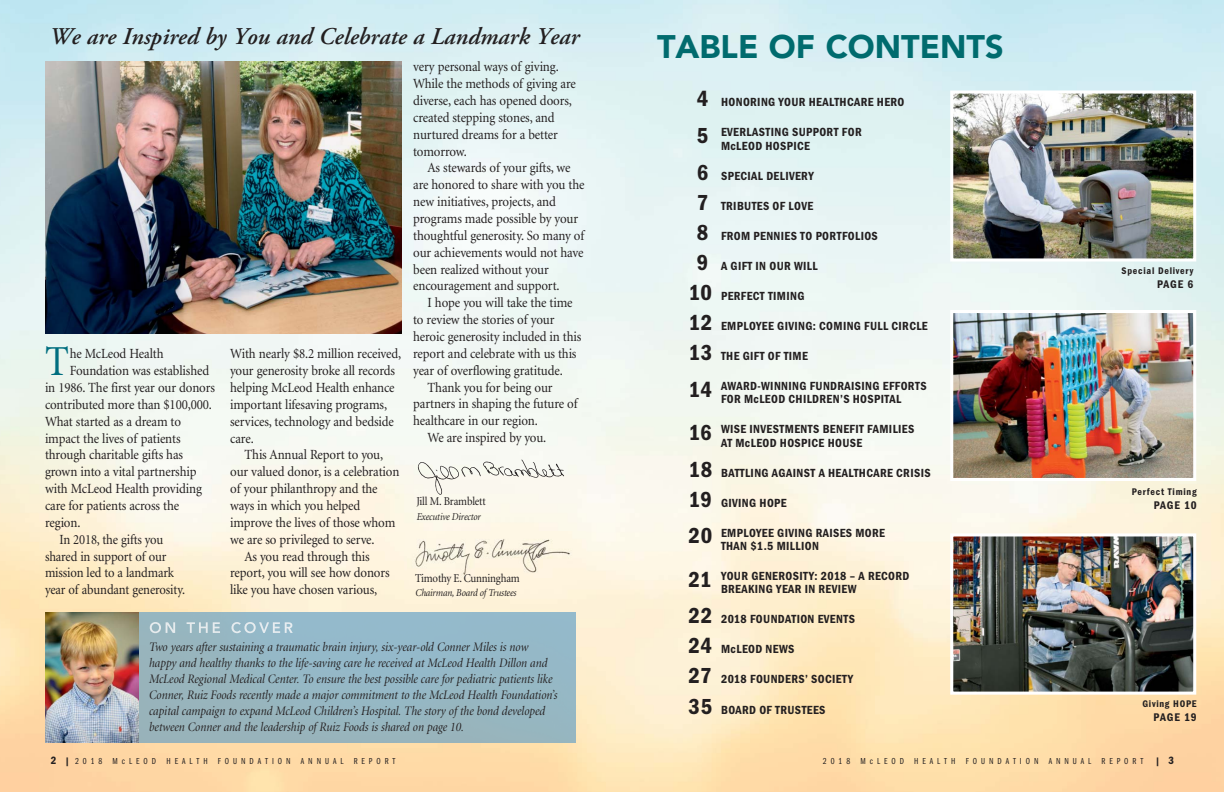
<style>
.page{position:relative;width:1224px;height:792px;background:#fff}
.page>*{position:absolute;margin:0;border:0;box-sizing:border-box;transform-origin:0 0}
.t1{font:42.8px "Minion";color:#006e7f;scale:.92 1}
.t2{font:900 32.4px "Avenir LT Std";color:#006b6e}
.t3{font:italic 600 24px "Adobe Garamond Pro";color:#231f20}
.t4{font:14px/16.9px "Minion";letter-spacing:-.01em;color:#231f20;scale:.92 1}
.t5{font:14px "Minion";letter-spacing:-.01em;color:#231f20;scale:.9 1}
.t6{font:italic 13px/16px "Minion Display";color:#231f20;scale:.9 1}
.t7{font:600 condensed 12.2px/13.2px "Franklin Gothic";letter-spacing:.03em;color:#231f20}
.t8{font:12px "Minion";letter-spacing:-.02em;color:#231f20;scale:.9 1}
.t9{font:600 condensed 11.5px "Franklin Gothic";letter-spacing:.065em;color:#231f20}
.t10{font:italic 10.5px "Minion";letter-spacing:-.02em;color:#231f20;scale:.9 1}
.t11{font:600 condensed 10px "Franklin Gothic";letter-spacing:.075em;color:#231f20}
.t12{font:9px "ITC Franklin Gothic Std Bk Cp";letter-spacing:.445em;color:#231f20}
.t13{font:8.7px "ITC Franklin Gothic Std Dm Cd";color:#231f20}
.s1{font-size:22.6px}
.s2{font-family:"ITC Franklin Gothic Std Dm Cd";font-size:11px}
.s3{font-family:"ITC Franklin Gothic Std Dm Cd";font-size:8.7px}
.s4{font-size:11px}
</style>
<div class="page">
<img style="left:0;top:0;width:1224px;height:792px">
<img style="left:139px;top:613px;width:437px;height:130px">
<img style="left:416px;top:458px;width:152px;height:38px">
<img style="left:408px;top:531px;width:177px;height:47px">
<img style="left:150px;top:622px;width:143px;height:11px">
<img style="left:954px;top:314px;width:238px;height:163px">
<div style="left:950px;top:310px;width:246px;height:171px;border:3px solid #fff"></div>
<img style="left:954px;top:94px;width:238px;height:164px">
<div style="left:950px;top:90px;width:246px;height:172px;border:3px solid #fff"></div>
<img style="left:954px;top:537px;width:238px;height:154px">
<div style="left:950px;top:533px;width:246px;height:162px;border:3px solid #fff"></div>
<img style="left:45px;top:613px;width:94px;height:130px">
<img style="left:46px;top:61px;width:356px;height:273px">
<h3 class="t3" style="left:50px;top:27px;width:531px">We are Inspired by You and Celebrate a Landmark Year</h3>
<h1 class="t1" style="left:45px;top:345px;width:27px">T</h1>
<p class="t4" style="left:70px;top:347px;width:104px">he McLeod Health</p>
<p class="t4" style="left:70px;top:363px;width:153px">Foundation was established</p>
<p class="t4" style="left:45px;top:380px;width:186px">in 1986. The first year our donors</p>
<p class="t4" style="left:45px;top:397px;width:183px">contributed more than $100,000.</p>
<p class="t4" style="left:45px;top:414px;width:149px">What started as a dream to</p>
<p class="t4" style="left:45px;top:431px;width:149px">impact the lives of patients</p>
<p class="t4" style="left:45px;top:448px;width:152px">through charitable gifts has</p>
<p class="t4" style="left:45px;top:465px;width:166px">grown into a vital partnership</p>
<p class="t4" style="left:45px;top:481px;width:172px">with McLeod Health providing</p>
<p class="t4" style="left:45px;top:498px;width:147px">care for patients across the</p>
<p class="t4" style="left:45px;top:515px;width:40px">region.</p>
<p class="t5" style="left:59px;top:534px;width:117px">In 2018, the gifts you</p>
<p class="t5" style="left:45px;top:551px;width:137px">shared in support of our</p>
<p class="t5" style="left:45px;top:567px;width:145px">mission led to a landmark</p>
<p class="t5" style="left:45px;top:584px;width:157px">year of abundant generosity.</p>
<p class="t4" style="left:230px;top:347px;width:187px">With nearly $8.2 million received, your generosity broke all records helping McLeod Health enhance important lifesaving programs, services, technology and bedside care.</p>
<p class="t4" style="left:245px;top:448px;width:152px">This Annual Report to you,</p>
<p class="t4" style="left:230px;top:465px;width:185px">our valued donor, is a celebration</p>
<p class="t4" style="left:230px;top:481px;width:162px">of your philanthropy and the</p>
<p class="t4" style="left:230px;top:498px;width:143px">ways in which you helped</p>
<p class="t4" style="left:230px;top:515px;width:181px">improve the lives of those whom</p>
<p class="t4" style="left:230px;top:532px;width:159px">we are so privileged to serve.</p>
<p class="t4" style="left:245px;top:549px;width:138px">As you read through this</p>
<p class="t4" style="left:230px;top:566px;width:175px">report, you will see how donors</p>
<p class="t4" style="left:230px;top:582px;width:161px">like you have chosen various,</p>
<p class="t4" style="left:413px;top:60px;width:178px">very personal ways of giving.<br>While the methods of giving are diverse, each has opened doors, created stepping stones, and nurtured dreams for a better tomorrow.</p>
<p class="t4" style="left:413px;top:161px;width:188px;text-indent:14px">As stewards of your gifts, we are honored to share with you the new initiatives, projects, and programs made possible by your thoughtful generosity. So many of our achievements would not have been realized without your encouragement and support.</p>
<p class="t4" style="left:428px;top:296px;width:159px">I hope you will take the time</p>
<p class="t4" style="left:413px;top:312px;width:155px">to review the stories of your</p>
<p class="t4" style="left:413px;top:329px;width:184px">heroic generosity included in this</p>
<p class="t4" style="left:413px;top:346px;width:179px">report and celebrate with us this</p>
<p class="t4" style="left:413px;top:363px;width:164px">year of overflowing gratitude.</p>
<p class="t4" style="left:428px;top:380px;width:137px">Thank you for being our</p>
<p class="t4" style="left:413px;top:397px;width:180px">partners in shaping the future of</p>
<p class="t4" style="left:413px;top:413px;width:137px">healthcare in our region.</p>
<p class="t4" style="left:428px;top:430px;width:131px">We are inspired by you.</p>
<p class="t8" style="left:416px;top:497px;width:79px">Jill M. Bramblett</p>
<p class="t10" style="left:416px;top:513px;width:73px">Executive Director</p>
<p class="t8" style="left:415px;top:573px;width:118px">Timothy E. Cunningham</p>
<p class="t10" style="left:415px;top:589px;width:114px">Chairman, Board of Trustees</p>
<p class="t6" style="left:149px;top:639px;width:455px">Two years after sustaining a traumatic brain injury, six-year-old Conner Miles is now happy and healthy thanks to the life-saving care he received at McLeod Health Dillon and McLeod Regional Medical Center. To ensure the best possible care for pediatric patients like Conner, Ruiz Foods recently made a major commitment to the McLeod Health Foundation’s capital campaign to expand McLeod Children’s Hospital. The story of the bond developed between Conner and the leadership of Ruiz Foods is shared on page 10.</p>
<h2 class="t2" style="left:657px;top:33px;width:348px">TABLE OF CONTENTS</h2>
<p class="t7" style="left:697px;top:95px;width:209px"><span class="s1">4</span> HONORING YOUR HEALTHCARE HERO</p>
<p class="t7" style="left:721px;top:126px;width:142px;text-indent:-24px"><span class="s1">5</span> EVERLASTING SUPPORT FOR<br>McLEOD HOSPICE</p>
<p class="t7" style="left:697px;top:169px;width:118px"><span class="s1">6</span> SPECIAL DELIVERY</p>
<p class="t7" style="left:697px;top:199px;width:118px"><span class="s1">7</span> TRIBUTES OF LOVE</p>
<p class="t7" style="left:697px;top:229px;width:183px"><span class="s1">8</span> FROM PENNIES TO PORTFOLIOS</p>
<p class="t7" style="left:697px;top:259px;width:122px"><span class="s1">9</span> A GIFT IN OUR WILL</p>
<p class="t7" style="left:688px;top:289px;width:117px"><span class="s1">10</span> PERFECT TIMING</p>
<p class="t7" style="left:688px;top:319px;width:241px"><span class="s1">12</span> EMPLOYEE GIVING: COMING FULL CIRCLE</p>
<p class="t7" style="left:688px;top:349px;width:121px"><span class="s1">13</span> THE GIFT OF TIME</p>
<p class="t7" style="left:688px;top:379px;width:240px;text-align:center"><span class="s1">14</span> AWARD-WINNING FUNDRAISING EFFORTS<br>FOR McLEOD CHILDREN’S HOSPITAL</p>
<p class="t7" style="left:721px;top:423px;width:195px;text-indent:-33px"><span class="s1">16</span> WISE INVESTMENTS BENEFIT FAMILIES<br>AT McLEOD HOSPICE HOUSE</p>
<p class="t7" style="left:688px;top:466px;width:244px"><span class="s1">18</span> BATTLING AGAINST A HEALTHCARE CRISIS</p>
<p class="t7" style="left:688px;top:496px;width:100px"><span class="s1">19</span> GIVING HOPE</p>
<p class="t7" style="left:721px;top:526px;width:166px;text-indent:-33px"><span class="s1">20</span> EMPLOYEE GIVING RAISES MORE<br>THAN $1.5 MILLION</p>
<p class="t7" style="left:721px;top:569px;width:190px;text-indent:-33px"><span class="s1">21</span> YOUR GENEROSITY: 2018 – A RECORD<br>BREAKING YEAR IN REVIEW</p>
<p class="t7" style="left:688px;top:612px;width:168px"><span class="s1">22</span> 2018 FOUNDATION EVENTS</p>
<p class="t7" style="left:688px;top:643px;width:107px"><span class="s1">24</span> McLEOD NEWS</p>
<p class="t7" style="left:688px;top:673px;width:166px"><span class="s1">27</span> 2018 FOUNDERS’ SOCIETY</p>
<p class="t7" style="left:688px;top:703px;width:139px"><span class="s1">35</span> BOARD OF TRUSTEES</p>
<p class="t11" style="left:1122px;top:265px;width:73px">Special Delivery</p>
<p class="t9" style="left:1157px;top:277px;width:38px">PAGE 6</p>
<p class="t11" style="left:1132px;top:485px;width:66px">Perfect Timing</p>
<p class="t9" style="left:1154px;top:498px;width:44px">PAGE 10</p>
<p class="t11" style="left:1142px;top:698px;width:56px">Giving HOPE</p>
<p class="t9" style="left:1154px;top:710px;width:44px">PAGE 19</p>
<p class="t12" style="left:51px;top:756px;width:346px"><span class="s2">2</span> <span class="s3">|</span> 2018 McLEOD HEALTH FOUNDATION ANNUAL REPORT</p>
<p class="t12" style="left:823px;top:756px;width:322px">2018 McLEOD HEALTH FOUNDATION ANNUAL REPORT</p>
<p class="t13" style="left:1156px;top:756px;width:20px">| <span class="s4">3</span></p>
</div>
